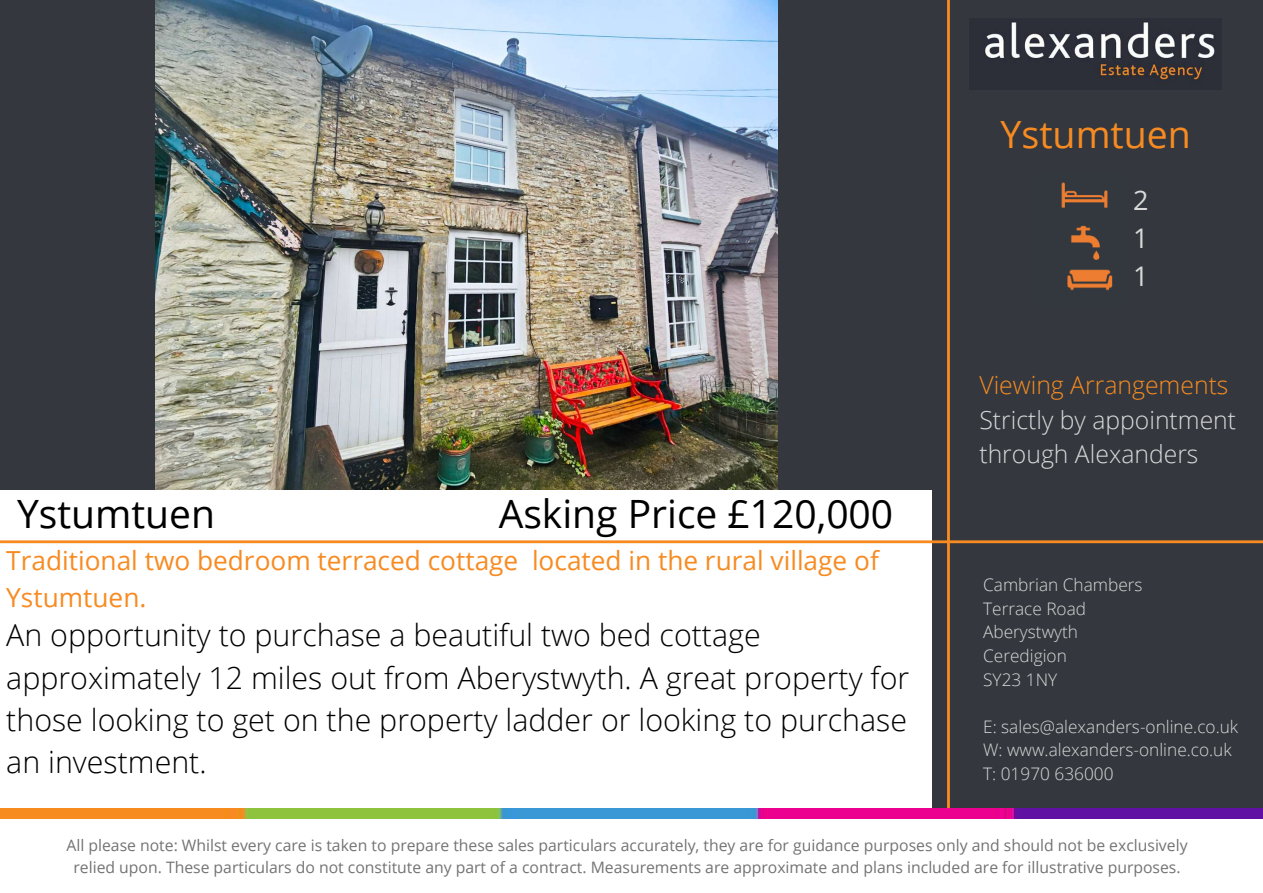
<style>
.page{position:relative;width:1263px;height:893px;background:#fff}
.page>*{position:absolute;margin:0;border:0;box-sizing:border-box;transform-origin:0 0}
.t1{font:39px "Open Sans";color:#000}
.t2{font:37.5px "Open Sans";color:#f78b21}
.t3{font:300 30.38px/42.2px "Open Sans";color:#000}
.t4{font:27px/37.7px "Open Sans";color:#d9d9d9;text-align:justify}
.t5{font:26.25px/36.6px "Open Sans";color:#f78b21}
.t6{font:300 24.75px/34.3px "Open Sans";color:#d9d9d9}
.t7{font:300 24.75px "Open Sans";color:#f78b21}
.t8{font:300 17.25px/23.6px "Open Sans";color:#d9d9d9}
.t9{font:15.75px/21.9px "Open Sans";color:#737373;text-align:center}
</style>
<div class="page">
<div style="left:932px;top:0;width:331px;height:818px;background:#34383e"></div>
<img style="left:983px;top:19px;width:233px;height:66px">
<img style="left:0;top:808px;width:1263px;height:10px">
<hr style="left:0;top:540px;width:1263px;height:3px;background:#f78b21">
<img style="left:1061px;top:182px;width:52px;height:109px">
<div style="left:0;top:0;width:947px;height:490px;background:#34383e"></div>
<hr style="left:947px;top:0;width:3px;height:808px;background:#f78b21">
<img style="left:155px;top:0;width:622px;height:490px">
<h2 class="t2" style="left:1000px;top:108px;width:192px">Ystumtuen</h2>
<h3 class="t4" style="left:1133px;top:181px;width:17px">2<br>1<br>1</h3>
<h1 class="t1" style="left:17px;top:486px;width:199px">Ystumtuen</h1>
<h1 class="t1" style="left:499px;top:486px;width:396px">Asking Price £120,000</h1>
<h3 class="t5" style="left:6px;top:542px;width:874px">Traditional two bedroom terraced cottage located in the rural village of<br>Ystumtuen.</h3>
<h3 class="t3" style="left:6px;top:613px;width:904px">An opportunity to purchase a beautiful two bed cottage approximately 12 miles out from Aberystwyth. A great property for those looking to get on the property ladder or looking to purchase an investment.</h3>
<h3 class="t7" style="left:979px;top:368px;width:251px">Viewing Arrangements</h3>
<h3 class="t6" style="left:979px;top:402px;width:258px">Strictly by appointment through Alexanders</h3>
<p class="t8" style="left:983px;top:572px;width:161px">Cambrian Chambers<br>Terrace Road<br>Aberystwyth<br>Ceredigion<br>SY23 1NY</p>
<p class="t8" style="left:983px;top:714px;width:257px">E: sales@alexanders-online.co.uk<br>W: www.alexanders-online.co.uk<br>T: 01970 636000</p>
<p class="t9" style="left:66px;top:834px;width:1122px">All please note: Whilst every care is taken to prepare these sales particulars accurately, they are for guidance purposes only and should not be exclusively relied upon. These particulars do not constitute any part of a contract. Measurements are approximate and plans included are for illustrative purposes.</p>
</div>
